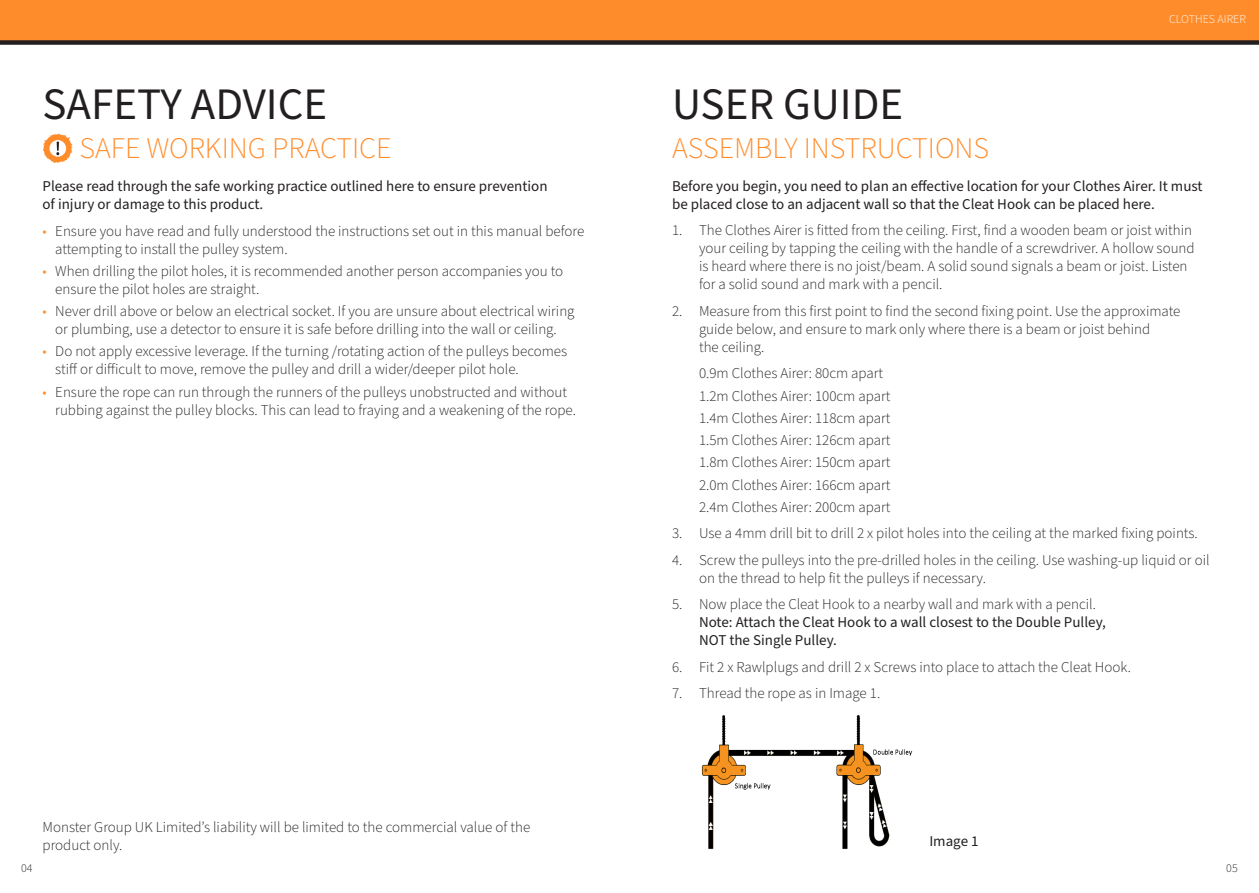
<style>
.page{position:relative;width:1259px;height:893px;background:#fff}
.page>*{position:absolute;margin:0;border:0;box-sizing:border-box;transform-origin:0 0}
.t1{font:45px "Source Sans Pro";color:#231f20}
.t2{font:300 30px "Source Sans Pro";color:#ff8c2b}
.Body_Copy_Jo{font:300 15px/18px "Source Sans Pro";color:#231f20}
.Body_Copy_Jo-2{font:15px/18px "Source Sans Pro";color:#231f20}
.t3{font:300 12px "Source Sans Pro";color:#fff}
.t4{font:300 12px "Source Sans Pro";color:#231f20}
.s1{font-weight:300}
.s2{color:#ff8c2b}
</style>
<div class="page">
<div style="left:0;top:0;width:1259px;height:43px;background:#ff8c2b"></div>
<div style="left:0;top:40px;width:1259px;height:5px;background:#231f20"></div>
<svg style="left:43px;top:133px;width:30px;height:30px"></svg>
<img style="left:701px;top:715px;width:212px;height:134px">
<p class="t3" style="left:1169px;top:11px;width:78px">CLOTHES AIRER</p>
<p class="t1" style="left:43px;top:74px;width:286px">SAFETY ADVICE</p>
<p class="t1" style="left:672px;top:74px;width:233px">USER GUIDE</p>
<p class="t2" style="left:672px;top:128px;width:319px">ASSEMBLY INSTRUCTIONS</p>
<p class="Body_Copy_Jo-2" style="left:672px;top:177px;width:532px">Before you begin, you need to plan an effective location for your Clothes Airer. It must be placed close to an adjacent wall so that the Cleat Hook can be placed here.</p>
<p class="Body_Copy_Jo" style="left:699px;top:222px;width:497px;text-indent:-27px">1. The Clothes Airer is fitted from the ceiling. First, find a wooden beam or joist within your ceiling by tapping the ceiling with the handle of a screwdriver. A hollow sound is heard where there is no joist/beam. A solid sound signals a beam or joist. Listen for a solid sound and mark with a pencil.</p>
<p class="Body_Copy_Jo" style="left:699px;top:302px;width:483px;text-indent:-27px">2. Measure from this first point to find the second fixing point. Use the approximate guide below, and ensure to mark only where there is a beam or joist behind<br>the ceiling.</p>
<p class="Body_Copy_Jo" style="left:699px;top:365px;width:186px">0.9m Clothes Airer: 80cm apart</p>
<p class="Body_Copy_Jo" style="left:699px;top:387px;width:193px">1.2m Clothes Airer: 100cm apart</p>
<p class="Body_Copy_Jo" style="left:699px;top:409px;width:193px">1.4m Clothes Airer: 118cm apart</p>
<p class="Body_Copy_Jo" style="left:699px;top:432px;width:193px">1.5m Clothes Airer: 126cm apart</p>
<p class="Body_Copy_Jo" style="left:699px;top:454px;width:193px">1.8m Clothes Airer: 150cm apart</p>
<p class="Body_Copy_Jo" style="left:699px;top:476px;width:193px">2.0m Clothes Airer: 166cm apart</p>
<p class="Body_Copy_Jo" style="left:699px;top:498px;width:193px">2.4m Clothes Airer: 200cm apart</p>
<p class="Body_Copy_Jo" style="left:672px;top:525px;width:527px">3. Use a 4mm drill bit to drill 2 x pilot holes into the ceiling at the marked fixing points.</p>
<p class="Body_Copy_Jo" style="left:699px;top:551px;width:512px;text-indent:-27px">4. Screw the pulleys into the pre-drilled holes in the ceiling. Use washing-up liquid or oil on the thread to help fit the pulleys if necessary.</p>
<p class="Body_Copy_Jo-2" style="left:699px;top:596px;width:408px;text-indent:-27px"><span class="s1">5. Now place the Cleat Hook to a nearby wall and mark with a pencil.<br></span>Note: Attach the Cleat Hook to a wall closest to the Double Pulley,<br>NOT the Single Pulley.</p>
<p class="Body_Copy_Jo" style="left:672px;top:658px;width:460px">6. Fit 2 x Rawlplugs and drill 2 x Screws into place to attach the Cleat Hook.</p>
<p class="Body_Copy_Jo" style="left:672px;top:685px;width:210px">7. Thread the rope as in Image 1.</p>
<p class="t2" style="left:79px;top:128px;width:314px">SAFE WORKING PRACTICE</p>
<p class="Body_Copy_Jo-2" style="left:43px;top:178px;width:506px">Please read through the safe working practice outlined here to ensure prevention of injury or damage to this product.</p>
<p class="Body_Copy_Jo" style="left:55px;top:222px;width:530px;text-indent:-13px"><span class="s2">•</span> Ensure you have read and fully understood the instructions set out in this manual before attempting to install the pulley system.</p>
<p class="Body_Copy_Jo" style="left:55px;top:262px;width:509px;text-indent:-13px"><span class="s2">•</span> When drilling the pilot holes, it is recommended another person accompanies you to ensure the pilot holes are straight.</p>
<p class="Body_Copy_Jo" style="left:43px;top:303px;width:533px;text-align:center"><span class="s2">•</span> Never drill above or below an electrical socket. If you are unsure about electrical wiring or plumbing, use a detector to ensure it is safe before drilling into the wall or ceiling.</p>
<p class="Body_Copy_Jo" style="left:55px;top:343px;width:513px;text-indent:-13px"><span class="s2">•</span> Do not apply excessive leverage. If the turning /rotating action of the pulleys becomes stiff or difficult to move, remove the pulley and drill a wider/deeper pilot hole.</p>
<p class="Body_Copy_Jo" style="left:55px;top:383px;width:522px;text-indent:-13px"><span class="s2">•</span> Ensure the rope can run through the runners of the pulleys unobstructed and without rubbing against the pulley blocks. This can lead to fraying and a weakening of the rope.</p>
<p class="Body_Copy_Jo" style="left:43px;top:819px;width:489px">Monster Group UK Limited’s liability will be limited to the commercial value of the product only.</p>
<p class="Body_Copy_Jo-2" style="left:929px;top:832px;width:51px">Image 1</p>
<p class="t4" style="left:21px;top:860px;width:13px">04</p>
<p class="t4" style="left:1226px;top:860px;width:13px">05</p>
</div>
